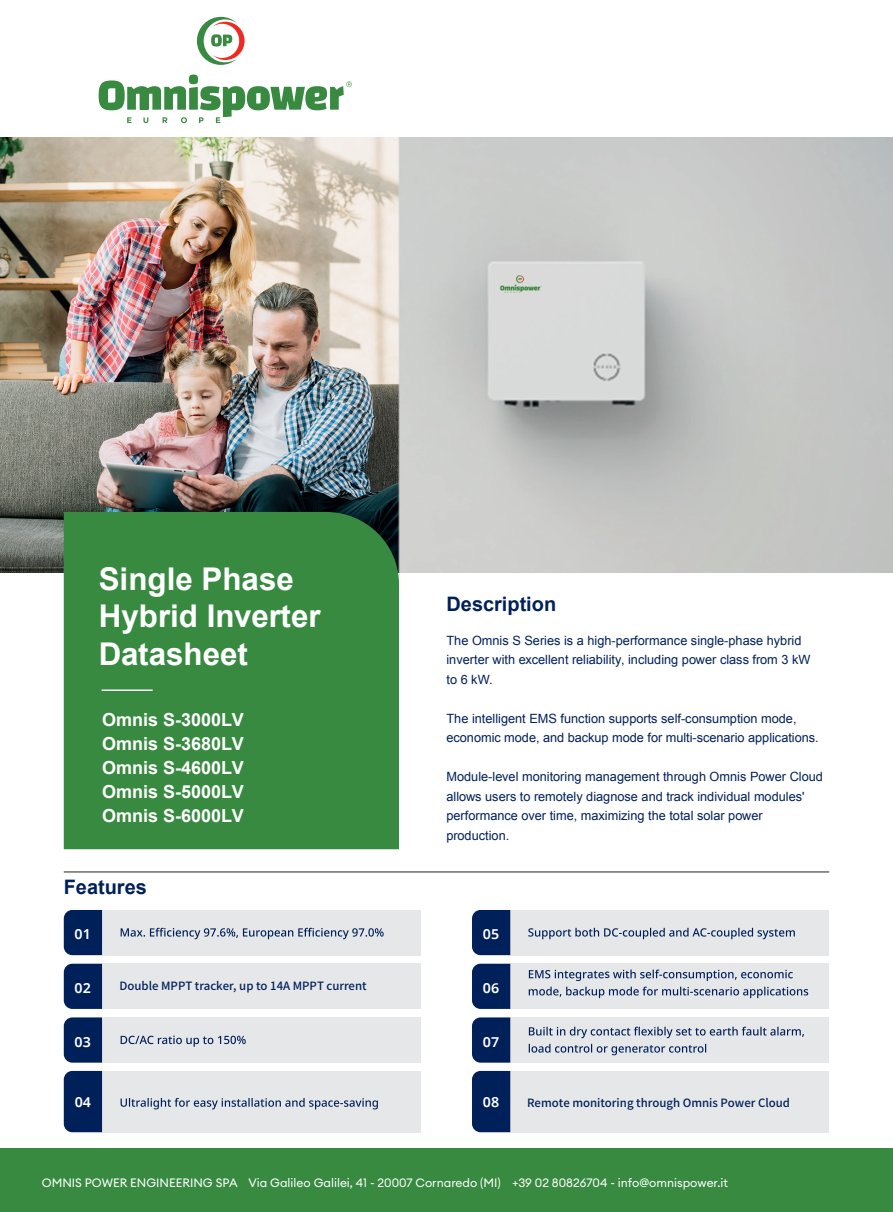
<style>
.page{position:relative;width:893px;height:1212px;background:#fff}
.page>*{position:absolute;margin:0;border:0;box-sizing:border-box;transform-origin:0 0}
.t1{font:700 31.35px/37.5px "Arial";color:#fff}
.t2{font:700 19.95px "Arial";color:#00205a}
.t3{font:700 18px/24px "Arial";color:#fff;text-align:justify}
.t4{font:600 14.25px "Noto Sans Kannada";color:#fff}
.t5{font:12.75px/19.5px "Arial";color:#00205a}
.t6{font:12px "Euclid Circular A";color:#fff}
.t7{font:500 11.4px "Noto Sans JP";color:#00205a}
</style>
<div class="page">
<img style="left:0;top:138px;width:893px;height:435px">
<div style="left:64px;top:512px;width:335px;height:337px;background:#378a40"></div>
<hr style="left:64px;top:872px;width:765px;height:1px;background:#231f20">
<hr style="left:102px;top:689px;width:51px;height:2px;background:#fff">
<div style="left:102px;top:964px;width:319px;height:45px;background:#e6e7e9"></div>
<div style="left:102px;top:910px;width:319px;height:45px;background:#e6e7e9"></div>
<div style="left:102px;top:1017px;width:319px;height:46px;background:#e6e7e9"></div>
<div style="left:510px;top:964px;width:319px;height:45px;background:#e6e7e9"></div>
<div style="left:510px;top:910px;width:319px;height:45px;background:#e6e7e9"></div>
<div style="left:510px;top:1017px;width:319px;height:46px;background:#e6e7e9"></div>
<div style="left:64px;top:964px;width:38px;height:45px;background:#00205a"></div>
<div style="left:64px;top:910px;width:38px;height:45px;background:#00205a"></div>
<div style="left:64px;top:1017px;width:38px;height:46px;background:#00205a"></div>
<div style="left:472px;top:964px;width:38px;height:45px;background:#00205a"></div>
<div style="left:472px;top:910px;width:38px;height:45px;background:#00205a"></div>
<div style="left:472px;top:1017px;width:38px;height:46px;background:#00205a"></div>
<svg style="left:121px;top:928px;width:263px;height:11px"></svg>
<svg style="left:121px;top:1035px;width:125px;height:12px"></svg>
<svg style="left:529px;top:970px;width:75px;height:11px"></svg>
<svg style="left:613px;top:969px;width:180px;height:12px"></svg>
<svg style="left:529px;top:987px;width:279px;height:11px"></svg>
<svg style="left:528px;top:928px;width:267px;height:11px"></svg>
<svg style="left:529px;top:1027px;width:275px;height:11px"></svg>
<svg style="left:529px;top:1044px;width:177px;height:11px"></svg>
<div style="left:102px;top:1071px;width:319px;height:61px;background:#e6e7e9"></div>
<div style="left:510px;top:1071px;width:319px;height:61px;background:#e6e7e9"></div>
<div style="left:64px;top:1071px;width:38px;height:61px;background:#00205a"></div>
<div style="left:472px;top:1071px;width:38px;height:61px;background:#00205a"></div>
<svg style="left:121px;top:1098px;width:257px;height:11px"></svg>
<div style="left:0;top:1148px;width:893px;height:64px;background:#378a40"></div>
<svg style="left:197px;top:17px;width:48px;height:48px"></svg>
<svg style="left:99px;top:75px;width:253px;height:48px"></svg>
<h1 class="t1" style="left:99px;top:561px;width:223px">Single Phase<br>Hybrid Inverter<br>Datasheet</h1>
<h3 class="t3" style="left:102px;top:709px;width:143px">Omnis S-3000LV Omnis S-3680LV Omnis S-4600LV Omnis S-5000LV Omnis S-6000LV</h3>
<h2 class="t2" style="left:64px;top:874px;width:85px">Features</h2>
<p class="t4" style="left:75px;top:926px;width:18px">01</p>
<p class="t4" style="left:75px;top:980px;width:18px">02</p>
<p class="t4" style="left:75px;top:1033px;width:18px">03</p>
<p class="t7" style="left:120px;top:979px;width:249px">Double MPPT tracker, up to 14A MPPT current</p>
<h2 class="t2" style="left:446px;top:590px;width:111px">Description</h2>
<p class="t5" style="left:446px;top:631px;width:365px">The Omnis S Series is a high-performance single-phase hybrid inverter with excellent reliability, including power class from 3 kW to 6 kW.</p>
<p class="t5" style="left:446px;top:709px;width:374px">The intelligent EMS function supports self-consumption mode, economic mode, and backup mode for multi-scenario applications.</p>
<p class="t5" style="left:446px;top:767px;width:378px">Module-level monitoring management through Omnis Power Cloud allows users to remotely diagnose and track individual modules' performance over time, maximizing the total solar power production.</p>
<p class="t4" style="left:483px;top:926px;width:18px">05</p>
<p class="t4" style="left:483px;top:980px;width:18px">06</p>
<p class="t4" style="left:483px;top:1033px;width:18px">07</p>
<p class="t7" style="left:604px;top:968px;width:7px">s</p>
<p class="t4" style="left:75px;top:1093px;width:18px">04</p>
<p class="t4" style="left:483px;top:1093px;width:18px">08</p>
<p class="t7" style="left:527px;top:1096px;width:264px">Remote monitoring through Omnis Power Cloud</p>
<p class="t6" style="left:42px;top:1175px;width:688px">OMNIS POWER ENGINEERING SPA Via Galileo Galilei, 41 - 20007 Cornaredo (MI) +39 02 80826704 - info@omnispower.it</p>
</div>
